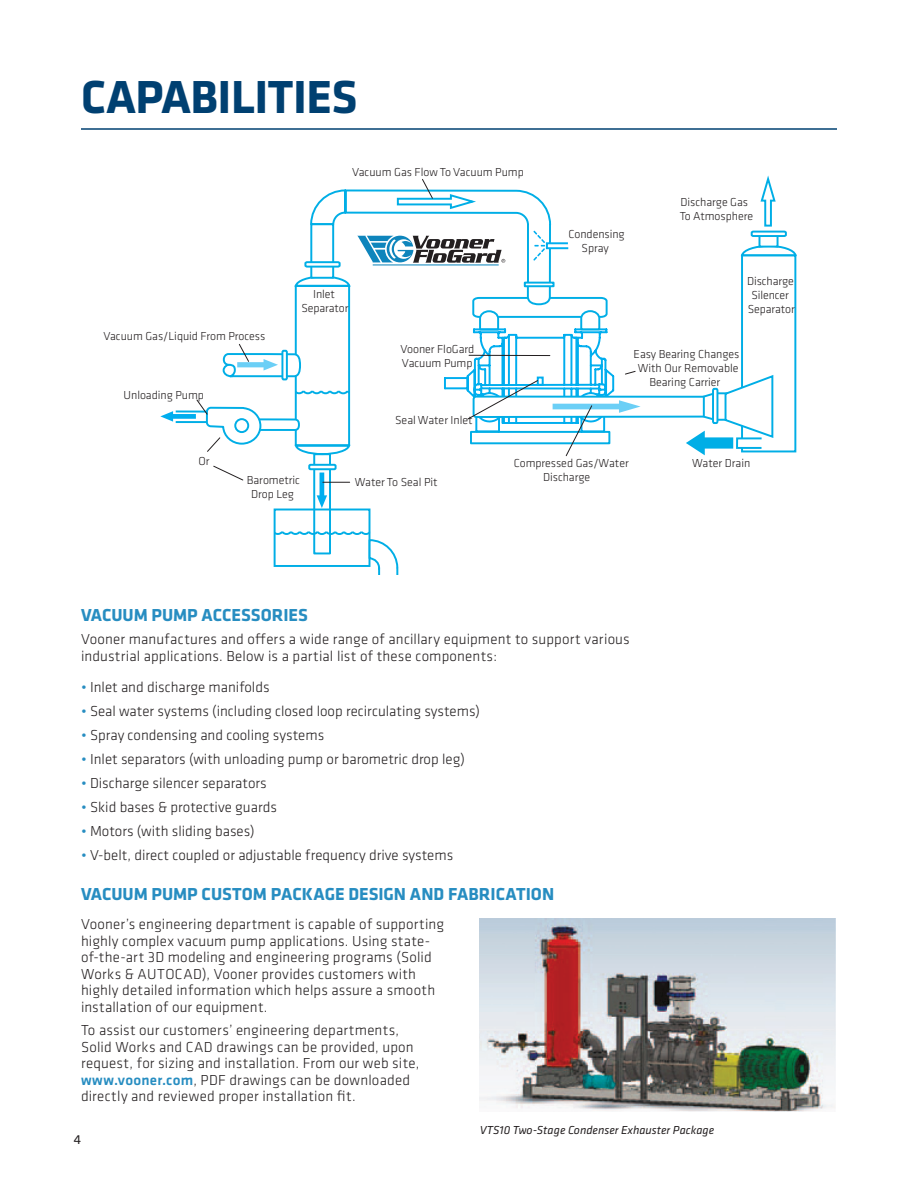
<style>
.page{position:relative;width:918px;height:1188px;background:#fff}
.page>*{position:absolute;margin:0;border:0;box-sizing:border-box;transform-origin:0 0}
.t1{font:700 48px "Klavika Basic";letter-spacing:-.01em;color:#004071}
.t2{font:700 18px "Klavika Basic";letter-spacing:-.005em;color:#278dc1}
.t3{font:300 15px/16.5px "Klavika Basic";letter-spacing:.005em;color:#231f20}
.t4{font:13.5px "Klavika Basic";color:#231f20}
.t5{font:300 12px/14px "Klavika Basic";letter-spacing:-.005em;color:#231f20;text-align:center}
.t6{font:italic 12px "Klavika Basic";color:#231f20}
.s1{color:#278dc1}
.s2{font-weight:500;color:#278dc1}
</style>
<div class="page">
<div style="left:274px;top:509px;width:96px;height:58px;border:2px solid #00aee6"></div>
<div style="left:313px;top:453px;width:18px;height:101px;border:2px solid #00aee6"></div>
<svg style="left:274px;top:531px;width:125px;height:43px"></svg>
<svg style="left:160px;top:175px;width:637px;height:333px"></svg>
<hr style="left:373px;top:264px;width:126px;height:1px;background:#0e85bc">
<hr style="left:81px;top:128px;width:756px;height:2px;background:#004071">
<img style="left:480px;top:918px;width:356px;height:194px">
<h1 class="t1" style="left:81px;top:62px;width:278px">CAPABILITIES</h1>
<p class="t5" style="left:352px;top:165px;width:173px">Vacuum Gas Flow To Vacuum Pump</p>
<p class="t5" style="left:103px;top:329px;width:164px">Vacuum Gas/Liquid From Process</p>
<p class="t5" style="left:124px;top:388px;width:82px">Unloading Pump</p>
<p class="t5" style="left:301px;top:287px;width:49px">Inlet<br>Separator</p>
<p class="t5" style="left:400px;top:342px;width:75px;text-align:left">Vooner FloGard<br>Vacuum Pump</p>
<p class="t5" style="left:395px;top:413px;width:79px">Seal Water Inlet</p>
<p class="t5" style="left:568px;top:227px;width:58px">Condensing<br>Spray</p>
<p class="t5" style="left:680px;top:195px;width:75px;text-align:left">Discharge Gas<br>To Atmosphere</p>
<p class="t5" style="left:747px;top:274px;width:49px">Discharge<br>Silencer<br>Separator</p>
<p class="t5" style="left:634px;top:347px;width:107px">Easy Bearing Changes<br>With Our Removable<br>Bearing Carrier</p>
<p class="t5" style="left:199px;top:454px;width:13px">Or</p>
<p class="t5" style="left:247px;top:473px;width:55px">Barometric<br>Drop Leg</p>
<p class="t5" style="left:355px;top:475px;width:84px">Water To Seal Pit</p>
<p class="t5" style="left:543px;top:456px;width:87px;text-align:left;text-indent:-29px">Compressed Gas/Water<br>Discharge</p>
<p class="t5" style="left:692px;top:456px;width:60px">Water Drain</p>
<p class="t2" style="left:81px;top:602px;width:229px">VACUUM PUMP ACCESSORIES</p>
<p class="t3" style="left:81px;top:631px;width:550px">Vooner manufactures and offers a wide range of ancillary equipment to support various industrial applications. Below is a partial list of these components:</p>
<p class="t3" style="left:81px;top:678px;width:190px"><span class="s1">•</span> Inlet and discharge manifolds</p>
<p class="t3" style="left:81px;top:702px;width:401px"><span class="s1">•</span> Seal water systems (including closed loop recirculating systems)</p>
<p class="t3" style="left:81px;top:726px;width:245px"><span class="s1">•</span> Spray condensing and cooling systems</p>
<p class="t3" style="left:81px;top:750px;width:386px"><span class="s1">•</span> Inlet separators (with unloading pump or barometric drop leg)</p>
<p class="t3" style="left:81px;top:774px;width:187px"><span class="s1">•</span> Discharge silencer separators</p>
<p class="t3" style="left:81px;top:798px;width:197px"><span class="s1">•</span> Skid bases &amp; protective guards</p>
<p class="t3" style="left:81px;top:822px;width:175px"><span class="s1">•</span> Motors (with sliding bases)</p>
<p class="t3" style="left:81px;top:846px;width:374px"><span class="s1">•</span> V-belt, direct coupled or adjustable frequency drive systems</p>
<p class="t2" style="left:81px;top:881px;width:475px">VACUUM PUMP CUSTOM PACKAGE DESIGN AND FABRICATION</p>
<p class="t3" style="left:81px;top:916px;width:365px">Vooner’s engineering department is capable of supporting highly complex vacuum pump applications. Using state&shy;of-the-art 3D modeling and engineering programs (Solid Works &amp; AUTOCAD), Vooner provides customers with highly detailed information which helps assure a smooth installation of our equipment.</p>
<p class="t3" style="left:81px;top:1022px;width:340px">To assist our customers’ engineering departments, Solid Works and CAD drawings can be provided, upon request, for sizing and installation. From our web site, <span class="s2">www.vooner.com</span>, PDF drawings can be downloaded directly and reviewed proper installation fit.</p>
<p class="t6" style="left:480px;top:1122px;width:236px">VTS10 Two-Stage Condenser Exhauster Package</p>
<p class="t4" style="left:74px;top:1131px;width:9px">4</p>
</div>
